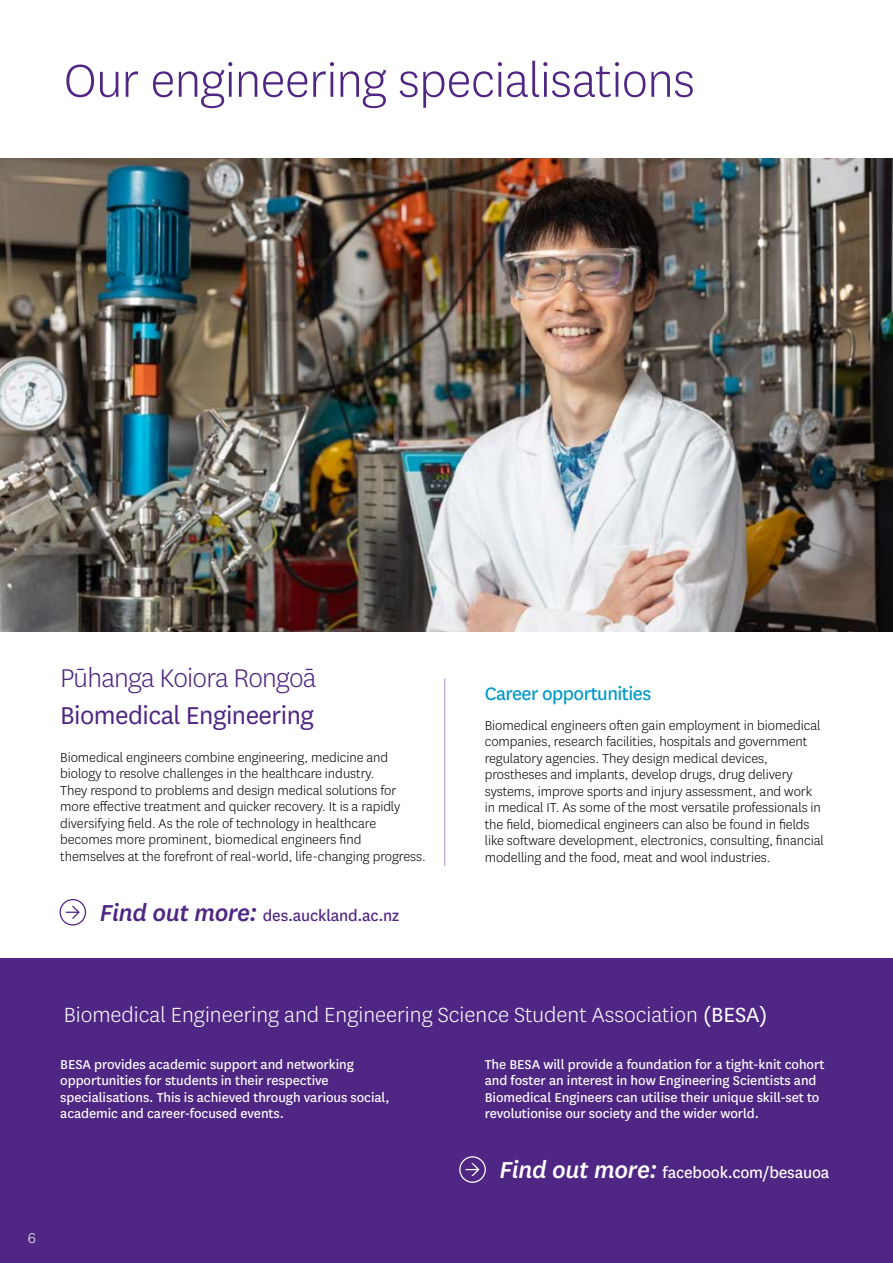
<style>
.page{position:relative;width:893px;height:1263px;background:#fff}
.page>*{position:absolute;margin:0;border:0;box-sizing:border-box;transform-origin:0 0}
.t1{font:300 54px "National";letter-spacing:-.01em;color:#4f2683}
.t2{font:300 30px "National";letter-spacing:-.025em;color:#4f2683}
.t3{font:28.5px "National";letter-spacing:-.02em;color:#4f2683}
.t4{font:300 24px "National";color:#fff}
.t5{font:21px "National";letter-spacing:-.025em;color:#009ac7}
.t6{font:18px "National";letter-spacing:-.01em;color:#fff}
.t7{font:18px "National";letter-spacing:-.015em;color:#4f2683}
.t8{font:300 16.5px "National";color:#fff}
.t9{font:300 15px/16.5px "National";letter-spacing:-.005em;color:#000}
.t10{font:15px/16.5px "National";letter-spacing:-.005em;color:#fff}
.s1{font-weight:500;font-style:italic;font-size:27px}
.s2{font-weight:400}
</style>
<div class="page">
<img style="left:0;top:159px;width:893px;height:472px">
<hr style="left:444px;top:678px;width:1px;height:188px;background:#4f2683">
<div style="left:60px;top:899px;width:26px;height:26px;border:1px solid #4f2683;border-radius:50%"></div>
<svg style="left:66px;top:906px;width:14px;height:13px"></svg>
<div style="left:0;top:959px;width:893px;height:304px;background:#4f2683"></div>
<div style="left:459px;top:1156px;width:27px;height:27px;border:1px solid #fff;border-radius:50%"></div>
<svg style="left:466px;top:1163px;width:13px;height:13px"></svg>
<h1 class="t1" style="left:64px;top:47px;width:632px">Our engineering specialisations</h1>
<h2 class="t2" style="left:60px;top:659px;width:258px">Pūhanga Koiora Rongoā</h2>
<h3 class="t3" style="left:60px;top:697px;width:255px">Biomedical Engineering</h3>
<p class="t9" style="left:60px;top:748px;width:367px">Biomedical engineers combine engineering, medicine and biology to resolve challenges in the healthcare industry.<br>They respond to problems and design medical solutions for more effective treatment and quicker recovery. It is a rapidly diversifying field. As the role of technology in healthcare becomes more prominent, biomedical engineers find themselves at the forefront of real-world, life-changing progress.</p>
<p class="t7" style="left:100px;top:903px;width:301px"><span class="s1">Find out more:</span> des.auckland.ac.nz</p>
<h3 class="t5" style="left:485px;top:680px;width:168px">Career opportunities</h3>
<p class="t9" style="left:485px;top:716px;width:341px">Biomedical engineers often gain employment in biomedical companies, research facilities, hospitals and government regulatory agencies. They design medical devices, prostheses and implants, develop drugs, drug delivery systems, improve sports and injury assessment, and work in medical IT. As some of the most versatile professionals in the field, biomedical engineers can also be found in fields like software development, electronics, consulting, financial modelling and the food, meat and wool industries.</p>
<p class="t8" style="left:27px;top:1227px;width:11px">6</p>
<h3 class="t4" style="left:64px;top:1000px;width:705px">Biomedical Engineering and Engineering Science Student Association <span class="s2">(BESA)</span></h3>
<p class="t10" style="left:60px;top:1055px;width:331px">BESA provides academic support and networking opportunities for students in their respective specialisations. This is achieved through various social, academic and career-focused events.</p>
<p class="t10" style="left:485px;top:1055px;width:341px">The BESA will provide a foundation for a tight-knit cohort and foster an interest in how Engineering Scientists and Biomedical Engineers can utilise their unique skill-set to revolutionise our society and the wider world.</p>
<p class="t6" style="left:500px;top:1161px;width:331px"><span class="s1">Find out more:</span> facebook.com/besauoa</p>
</div>
